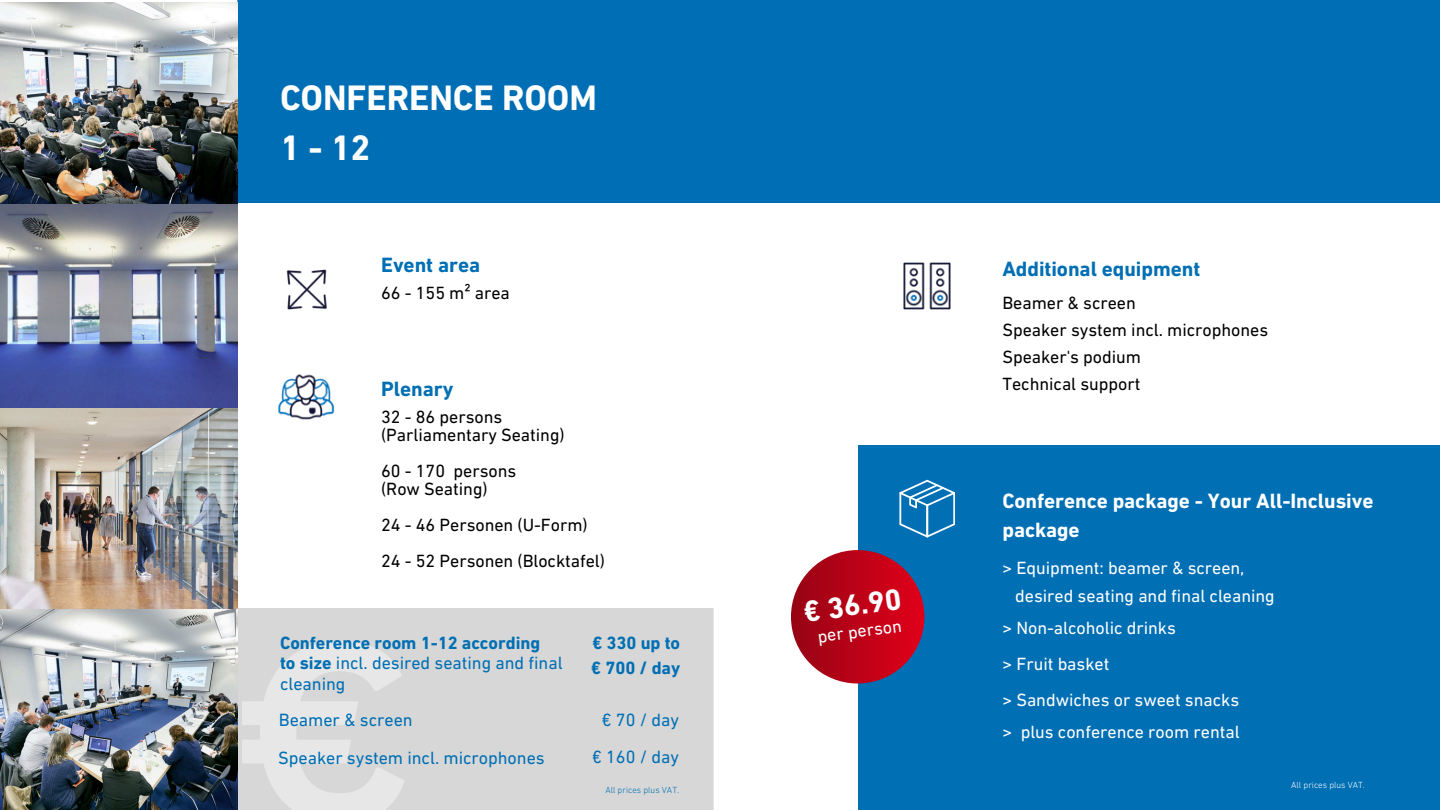
<style>
.page{position:relative;width:1440px;height:810px;background:#fff}
.page>*{position:absolute;margin:0;border:0;box-sizing:border-box;transform-origin:0 0}
.t1{font:700 248.7px "Canva Sans";color:#fff}
.t2{font:700 36px/49.5px "DIN Next LT Pro";letter-spacing:-.005em;color:#fff}
.t3{font:700 30px "DIN Next LT Pro";color:#fff}
.t4{font:700 21px/29.2px "DIN Next LT Pro";letter-spacing:-.005em;color:#fff}
.t5{font:700 21px "DIN Next LT Pro";letter-spacing:-.005em;color:#006fb4}
.t6{font:18px/27px "DIN Next LT Pro";letter-spacing:-.005em;color:#000}
.t7{font:18px/32.7px "DIN Next LT Pro";letter-spacing:-.005em;color:#fff}
.t8{font:18px/20.2px "DIN Next LT Pro";letter-spacing:-.005em;color:#006fb4}
.t9{font:700 18px/24.8px "DIN Next LT Pro";letter-spacing:-.005em;color:#006fb4}
.t10{font:300 9px "DIN Next LT Pro";color:#006fb4}
.t11{font:300 9px "DIN Next LT Pro";color:#fff}
.s1{font-weight:700}
</style>
<div class="page">
<div style="left:237px;top:0;width:461px;height:202px;background:#006eb4"></div>
<img style="left:278px;top:374px;width:57px;height:46px">
<img style="left:286px;top:269px;width:41px;height:41px">
<img style="left:903px;top:262px;width:48px;height:48px">
<img style="left:0;top:2px;width:238px;height:607px">
<div style="left:858px;top:445px;width:581px;height:365px;background:#006fb4"></div>
<svg style="left:899px;top:480px;width:56px;height:57px"></svg>
<div style="left:698px;top:0;width:742px;height:202px;background:#006eb4"></div>
<div style="left:791px;top:550px;width:133px;height:134px;background:linear-gradient(to right,#970616,#e0001a);border-radius:50%"></div>
<img style="left:0;top:609px;width:713px;height:201px">
<p class="t2" style="left:280px;top:76px;width:318px">CONFERENCE ROOM<br>1-12</p>
<p class="t5" style="left:381px;top:257px;width:100px">Event area</p>
<h4 class="t6" style="left:381px;top:281px;width:130px">66 - 155 m² area</h4>
<h4 class="t5" style="left:381px;top:380px;width:74px">Plenary</h4>
<p class="t6" style="left:381px;top:410px;width:185px;line-height:18px">32 - 86 persons (Parliamentary Seating)</p>
<h2 class="t6" style="left:381px;top:464px;width:137px;line-height:18px">60 - 170 persons (Row Seating)</h2>
<h4 class="t6" style="left:381px;top:513px;width:208px">24 - 46 Personen (U-Form)</h4>
<h4 class="t6" style="left:381px;top:549px;width:225px">24 - 52 Personen (Blocktafel)</h4>
<p class="t8" style="left:280px;top:634px;width:284px"><span class="s1">Conference room 1-12 according<br>to size</span> incl. desired seating and final cleaning</p>
<h2 class="t9" style="left:591px;top:632px;width:90px">€ 330 up to € 700 / day</h2>
<h4 class="t8" style="left:279px;top:712px;width:135px">Beamer &amp; screen</h4>
<p class="t8" style="left:602px;top:712px;width:79px">€ 70 / day</p>
<h2 class="t8" style="left:278px;top:749px;width:268px">Speaker system incl. microphones</h2>
<h4 class="t8" style="left:592px;top:749px;width:88px">€ 160 / day</h4>
<h1 class="t1" style="left:237px;top:555px;width:174px">€</h1>
<h4 class="t10" style="left:605px;top:787px;width:75px">All prices plus VAT.</h4>
<p class="t3" style="left:802px;top:600px;width:100px;rotate:-8deg">€ 36.90</p>
<p class="t7" style="left:816px;top:622px;width:86px;rotate:-8deg">per person</p>
<h3 class="t5" style="left:1002px;top:260px;width:199px">Additional equipment</h3>
<h4 class="t6" style="left:1002px;top:291px;width:267px">Beamer &amp; screen<br>Speaker system incl. microphones<br>Speaker's podium<br>Technical support</h4>
<h4 class="t4" style="left:1002px;top:488px;width:373px">Conference package - Your All-Inclusive package</h4>
<h4 class="t7" style="left:1002px;top:553px;width:243px">&gt; Equipment: beamer &amp; screen,</h4>
<h4 class="t7" style="left:1002px;top:581px;width:274px;text-indent:13px">desired seating and final cleaning &gt; Non-alcoholic drinks</h4>
<h4 class="t7" style="left:1002px;top:649px;width:108px">&gt; Fruit basket</h4>
<h4 class="t7" style="left:1002px;top:685px;width:238px">&gt; Sandwiches or sweet snacks</h4>
<p class="t7" style="left:1002px;top:717px;width:239px">&gt; plus conference room rental</p>
<p class="t11" style="left:1291px;top:782px;width:75px">All prices plus VAT.</p>
</div>
